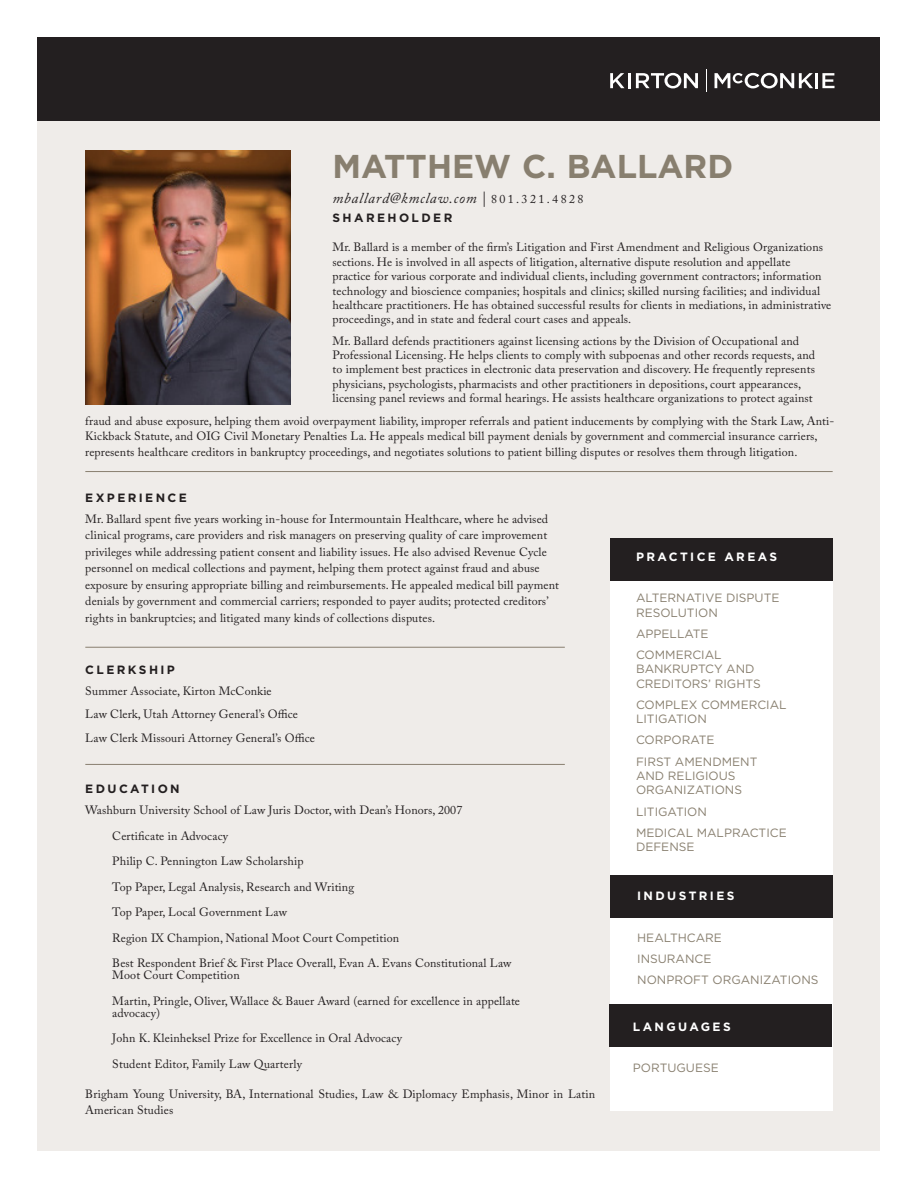
<style>
.page{position:relative;width:918px;height:1188px;background:#fff}
.page>*{position:absolute;margin:0;border:0;box-sizing:border-box;transform-origin:0 0}
.t1{font:700 33px "Gotham";color:#887f6f}
.t2{font:italic 15px "Adobe Caslon Pro";letter-spacing:.05em;color:#231f20}
.Kirton_McConkie_Bio{font:12px/14.4px "Adobe Caslon Pro";letter-spacing:.01em;color:#231f20}
.t3{font:12px/14.4px "Gotham";color:#887f6f}
.t4{font:700 12px "Gotham";letter-spacing:.2em;color:#231f20}
.t5{font:700 12px "Gotham";letter-spacing:.2em;color:#fff}
.s1{font-style:normal;font-size:12px}
</style>
<div class="page">
<div style="left:38px;top:110px;width:842px;height:1040px;background:#efece9"></div>
<div style="left:38px;top:38px;width:842px;height:83px;background:#231f20"></div>
<svg style="left:610px;top:73px;width:15px;height:15px"></svg>
<svg style="left:636px;top:73px;width:62px;height:15px"></svg>
<hr style="left:815px;top:73px;width:3px;height:15px;background:#fff">
<svg style="left:822px;top:73px;width:13px;height:15px"></svg>
<hr style="left:628px;top:73px;width:3px;height:15px;background:#fff">
<svg style="left:715px;top:73px;width:98px;height:15px"></svg>
<svg style="left:706px;top:69px;width:1px;height:23px"></svg>
<img style="left:85px;top:150px;width:206px;height:254px">
<div style="left:610px;top:538px;width:223px;height:572px;background:#fff"></div>
<div style="left:610px;top:538px;width:223px;height:43px;background:#231f20"></div>
<div style="left:609px;top:1004px;width:223px;height:43px;background:#231f20"></div>
<hr style="left:85px;top:471px;width:748px;height:1px;background:#887f6f">
<hr style="left:85px;top:647px;width:480px;height:1px;background:#887f6f">
<div style="left:610px;top:875px;width:223px;height:42px;background:#231f20"></div>
<hr style="left:85px;top:764px;width:480px;height:1px;background:#887f6f">
<p class="t1" style="left:333px;top:144px;width:402px">MATTHEW C. BALLARD</p>
<p class="t2" style="left:333px;top:189px;width:252px">mballard@kmclaw.com | <span class="s1">801.321.4828</span></p>
<p class="t4" style="left:333px;top:209px;width:121px">SHAREHOLDER</p>
<p class="Kirton_McConkie_Bio" style="left:333px;top:240px;width:500px">Mr. Ballard is a member of the firm’s Litigation and First Amendment and Religious Organizations sections. He is involved in all aspects of litigation, alternative dispute resolution and appellate practice for various corporate and individual clients, including government contractors; information technology and bioscience companies; hospitals and clinics; skilled nursing facilities; and individual healthcare practitioners. He has obtained successful results for clients in mediations, in administrative proceedings, and in state and federal court cases and appeals.</p>
<p class="Kirton_McConkie_Bio" style="left:333px;top:333px;width:484px">Mr. Ballard defends practitioners against licensing actions by the Division of Occupational and Professional Licensing. He helps clients to comply with subpoenas and other records requests, and to implement best practices in electronic data preservation and discovery. He frequently represents physicians, psychologists, pharmacists and other practitioners in depositions, court appearances, licensing panel reviews and formal hearings. He assists healthcare organizations to protect against</p>
<p class="Kirton_McConkie_Bio" style="left:85px;top:414px;width:751px">fraud and abuse exposure, helping them avoid overpayment liability, improper referrals and patient inducements by complying with the Stark Law, Anti-<br>Kickback Statute, and OIG Civil Monetary Penalties La. He appeals medical bill payment denials by government and commercial insurance carriers,</p>
<p class="Kirton_McConkie_Bio" style="left:85px;top:445px;width:714px">represents healthcare creditors in bankruptcy proceedings, and negotiates solutions to patient billing disputes or resolves them through litigation.</p>
<p class="t4" style="left:85px;top:490px;width:103px">EXPERIENCE</p>
<p class="Kirton_McConkie_Bio" style="left:85px;top:510px;width:475px;line-height:16.5px">Mr. Ballard spent five years working in-house for Intermountain Healthcare, where he advised clinical programs, care providers and risk managers on preserving quality of care improvement privileges while addressing patient consent and liability issues. He also advised Revenue Cycle personnel on medical collections and payment, helping them protect against fraud and abuse exposure by ensuring appropriate billing and reimbursements. He appealed medical bill payment denials by government and commercial carriers; responded to payer audits; protected creditors’ rights in bankruptcies; and litigated many kinds of collections disputes.</p>
<p class="t4" style="left:85px;top:662px;width:91px">CLERKSHIP</p>
<p class="Kirton_McConkie_Bio" style="left:85px;top:684px;width:188px">Summer Associate, Kirton McConkie</p>
<p class="Kirton_McConkie_Bio" style="left:85px;top:707px;width:214px">Law Clerk, Utah Attorney General’s Office</p>
<p class="Kirton_McConkie_Bio" style="left:85px;top:730px;width:231px">Law Clerk Missouri Attorney General’s Office</p>
<p class="t4" style="left:85px;top:781px;width:96px">EDUCATION</p>
<p class="Kirton_McConkie_Bio" style="left:85px;top:803px;width:379px">Washburn University School of Law Juris Doctor, with Dean’s Honors, 2007</p>
<p class="Kirton_McConkie_Bio" style="left:112px;top:828px;width:117px">Certificate in Advocacy</p>
<p class="Kirton_McConkie_Bio" style="left:112px;top:854px;width:193px">Philip C. Pennington Law Scholarship</p>
<p class="Kirton_McConkie_Bio" style="left:112px;top:879px;width:243px">Top Paper, Legal Analysis, Research and Writing</p>
<p class="Kirton_McConkie_Bio" style="left:112px;top:905px;width:176px">Top Paper, Local Government Law</p>
<p class="Kirton_McConkie_Bio" style="left:112px;top:930px;width:288px">Region IX Champion, National Moot Court Competition</p>
<p class="Kirton_McConkie_Bio" style="left:112px;top:957px;width:401px;line-height:12px">Best Respondent Brief &amp; First Place Overall, Evan A. Evans Constitutional Law<br>Moot Court Competition</p>
<p class="Kirton_McConkie_Bio" style="left:112px;top:994px;width:409px;line-height:12px">Martin, Pringle, Oliver, Wallace &amp; Bauer Award (earned for excellence in appellate advocacy)</p>
<p class="Kirton_McConkie_Bio" style="left:112px;top:1031px;width:291px">John K. Kleinheksel Prize for Excellence in Oral Advocacy</p>
<p class="Kirton_McConkie_Bio" style="left:112px;top:1056px;width:191px">Student Editor, Family Law Quarterly</p>
<p class="Kirton_McConkie_Bio" style="left:85px;top:1085px;width:511px;line-height:16.5px">Brigham Young University, BA, International Studies, Law &amp; Diplomacy Emphasis, Minor in Latin<br>American Studies</p>
<p class="t5" style="left:636px;top:549px;width:143px">PRACTICE AREAS</p>
<p class="t3" style="left:636px;top:591px;width:145px">ALTERNATIVE DISPUTE<br>RESOLUTION</p>
<p class="t3" style="left:636px;top:626px;width:74px">APPELLATE</p>
<p class="t3" style="left:636px;top:647px;width:126px">COMMERCIAL<br>BANKRUPTCY AND<br>CREDITORS’ RIGHTS</p>
<p class="t3" style="left:636px;top:697px;width:152px">COMPLEX COMMERCIAL<br>LITIGATION</p>
<p class="t3" style="left:636px;top:733px;width:80px">CORPORATE</p>
<p class="t3" style="left:636px;top:754px;width:123px">FIRST AMENDMENT<br>AND RELIGIOUS<br>ORGANIZATIONS</p>
<p class="t3" style="left:636px;top:804px;width:72px">LITIGATION</p>
<p class="t3" style="left:636px;top:825px;width:152px">MEDICAL MALPRACTICE<br>DEFENSE</p>
<p class="t5" style="left:637px;top:888px;width:99px">INDUSTRIES</p>
<p class="t3" style="left:637px;top:930px;width:86px">HEALTHCARE</p>
<p class="t3" style="left:637px;top:951px;width:76px">INSURANCE</p>
<p class="t3" style="left:637px;top:972px;width:183px">NONPROFT ORGANIZATIONS</p>
<p class="t5" style="left:633px;top:1019px;width:99px">LANGUAGES</p>
<p class="t3" style="left:633px;top:1061px;width:87px">PORTUGUESE</p>
</div>
